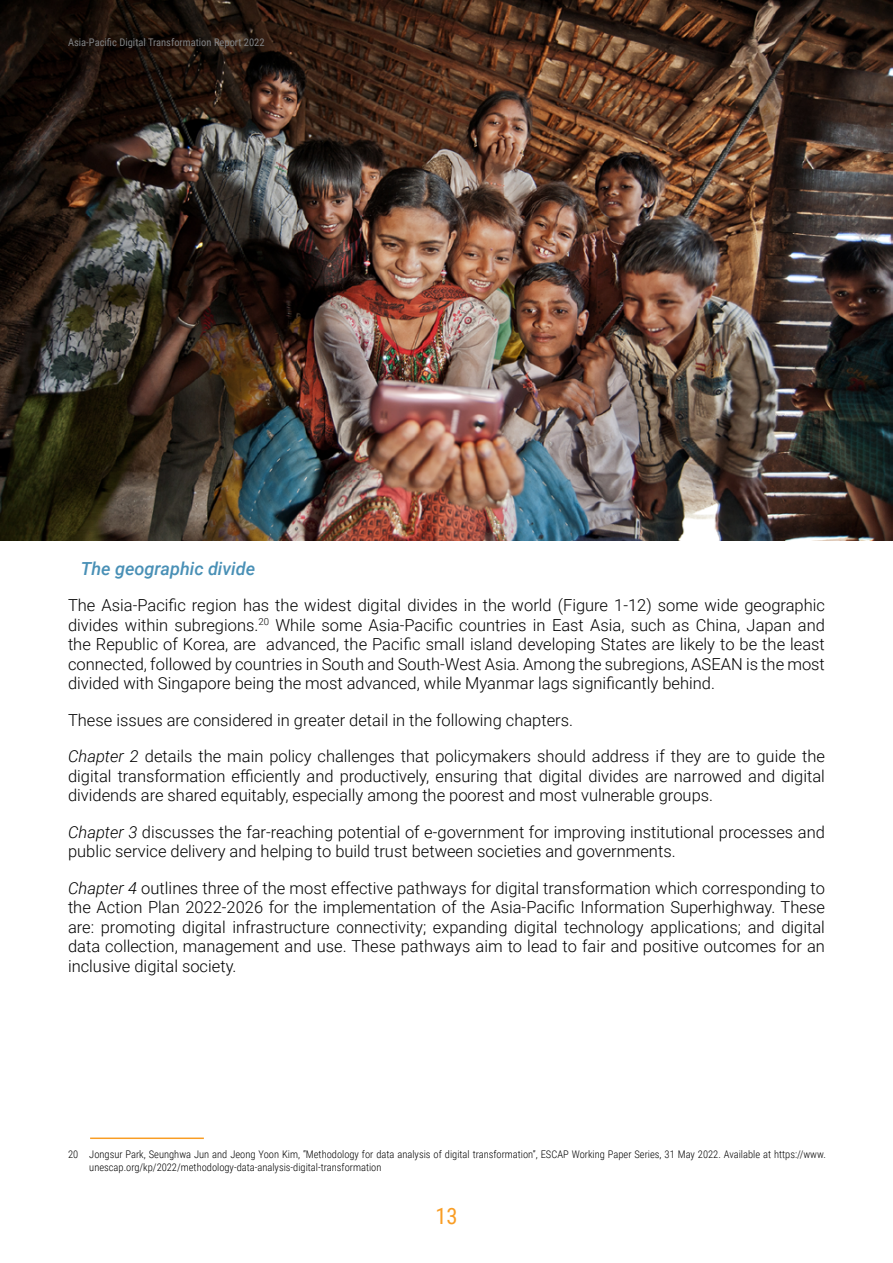
<style>
.page{position:relative;width:893px;height:1263px;background:#fff}
.page>*{position:absolute;margin:0;border:0;box-sizing:border-box;transform-origin:0 0}
.t1{font:22.5px "Roboto Condensed";color:#f99d24}
.t2{font:italic 500 18px "Roboto";color:#4990b6}
.t3{font:300 16.5px/19.5px "Roboto";color:#000;text-align:justify}
.t4{font:300 10.5px/13.5px "Roboto Condensed";color:#000}
.t5{font:10.5px "Roboto Condensed";color:#808284}
.s1{font-style:italic}
</style>
<div class="page">
<img style="left:0;top:0;width:893px;height:540px">
<hr style="left:90px;top:1137px;width:114px;height:2px;background:#f99d24">
<p class="t5" style="left:68px;top:35px;width:198px">Asia-Pacific Digital Transformation Report 2022</p>
<p class="t2" style="left:81px;top:556px;width:176px">The geographic divide</p>
<p class="t3" style="left:68px;top:595px;width:758px">The Asia-Pacific region has the widest digital divides in the world (Figure 1-12) some wide geographic divides within subregions.<sup>20</sup> While some Asia-Pacific countries in East Asia, such as China, Japan and the Republic of Korea, are advanced, the Pacific small island developing States are likely to be the least connected, followed by countries in South and South-West Asia. Among the subregions, ASEAN is the most divided with Singapore being the most advanced, while Myanmar lags significantly behind.</p>
<p class="t3" style="left:68px;top:710px;width:506px">These issues are considered in greater detail in the following chapters.</p>
<p class="t3" style="left:68px;top:746px;width:758px"><span class="s1">Chapter 2</span> details the main policy challenges that policymakers should address if they are to guide the digital transformation efficiently and productively, ensuring that digital divides are narrowed and digital dividends are shared equitably, especially among the poorest and most vulnerable groups.</p>
<p class="t3" style="left:68px;top:822px;width:758px"><span class="s1">Chapter 3</span> discusses the far-reaching potential of e-government for improving institutional processes and public service delivery and helping to build trust between societies and governments.</p>
<p class="t3" style="left:68px;top:878px;width:758px"><span class="s1">Chapter 4</span> outlines three of the most effective pathways for digital transformation which corresponding to the Action Plan 2022-2026 for the implementation of the Asia-Pacific Information Superhighway. These are: promoting digital infrastructure connectivity; expanding digital technology applications; and digital data collection, management and use. These pathways aim to lead to fair and positive outcomes for an inclusive digital society.</p>
<p class="t4" style="left:89px;top:1147px;width:738px;text-indent:-21px">20 Jongsur Park, Seunghwa Jun and Jeong Yoon Kim, “Methodology for data analysis of digital transformation”, ESCAP Working Paper Series, 31 May 2022. Available at https://www. unescap.org/kp/2022/methodology-data-analysis-digital-transformation</p>
<h1 class="t1" style="left:435px;top:1200px;width:24px">13</h1>
</div>
